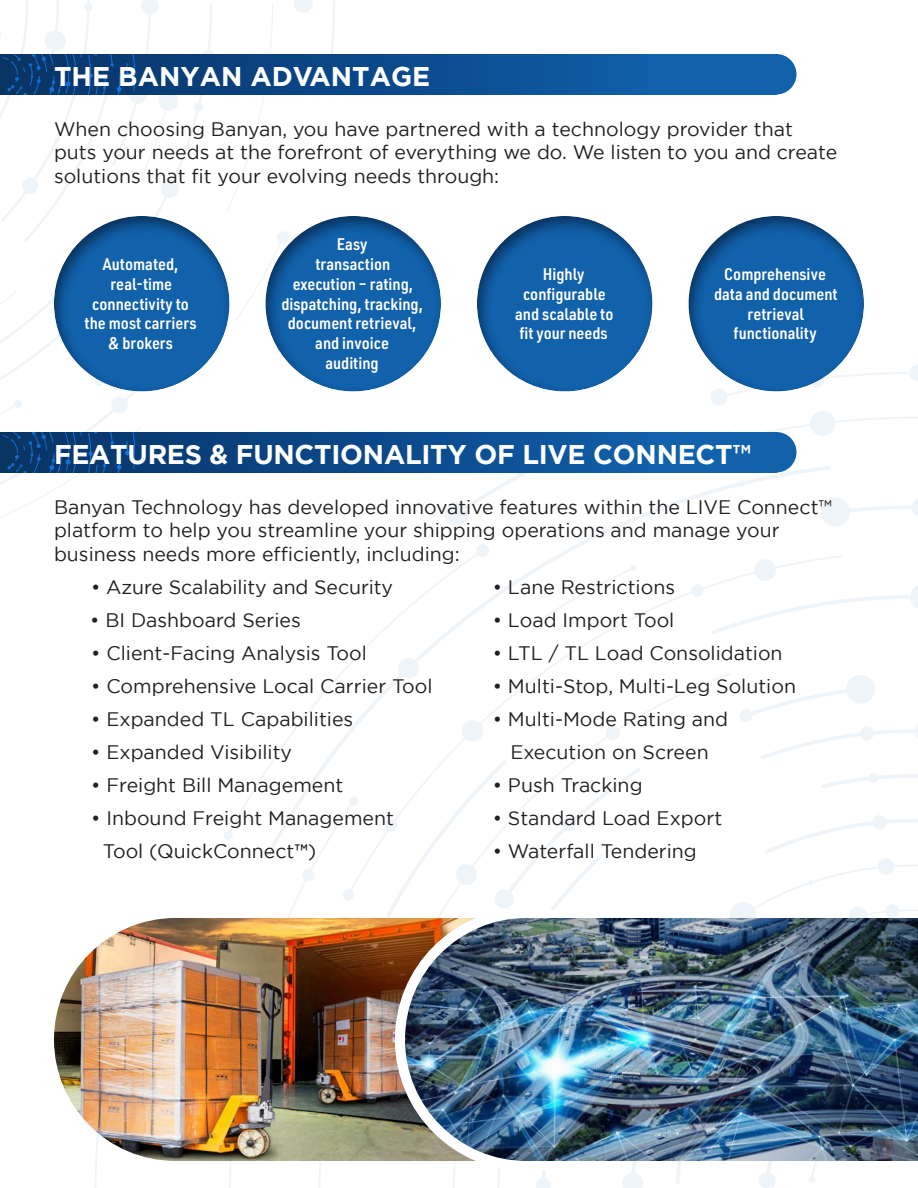
<style>
.page{position:relative;width:918px;height:1188px;background:#fff}
.page>*{position:absolute;margin:0;border:0;box-sizing:border-box;transform-origin:0 0}
.t1{font:700 27px "Gotham";letter-spacing:-.01em;color:#fff}
.t2{font:19.5px/23.4px "Gotham";color:#231f20}
.t3{font:600 16.5px/19.8px "URWDIN Semi Cond";color:#fff;text-align:center}
.s1{font-weight:500}
</style>
<div class="page">
<svg style="left:0;top:3px;width:285px;height:515px"></svg>
<div style="left:194px;top:102px;width:9px;height:10px;background:#eff4f9;border-radius:50%"></div>
<div style="left:202px;top:50px;width:12px;height:12px;background:#eff4f9;border-radius:50%"></div>
<div style="left:259px;top:53px;width:20px;height:19px;background:#eff4f9;border-radius:50%"></div>
<svg style="left:294px;top:0;width:41px;height:54px"></svg>
<svg style="left:226px;top:416px;width:692px;height:422px"></svg>
<svg style="left:451px;top:472px;width:130px;height:47px"></svg>
<svg style="left:759px;top:1161px;width:58px;height:27px"></svg>
<div style="left:885px;top:904px;width:14px;height:14px;background:#eff4f9;border-radius:50%"></div>
<div style="left:849px;top:907px;width:18px;height:18px;background:#eff4f9;border-radius:50%"></div>
<div style="left:878px;top:858px;width:16px;height:17px;background:#eff4f9;border-radius:50%"></div>
<svg style="left:808px;top:880px;width:5px;height:5px"></svg>
<div style="left:730px;top:902px;width:26px;height:27px;background:#eff4f9;border-radius:50%"></div>
<div style="left:872px;top:815px;width:15px;height:14px;background:#eff4f9;border-radius:50%"></div>
<svg style="left:453px;top:1161px;width:190px;height:27px"></svg>
<div style="left:868px;top:773px;width:10px;height:10px;background:#eff4f9;border-radius:50%"></div>
<svg style="left:915px;top:720px;width:3px;height:23px"></svg>
<div style="left:860px;top:727px;width:14px;height:14px;background:#eff4f9;border-radius:50%"></div>
<div style="left:846px;top:675px;width:29px;height:29px;background:#eff4f9;border-radius:50%"></div>
<div style="left:739px;top:709px;width:13px;height:13px;background:#eff4f9;border-radius:50%"></div>
<div style="left:562px;top:818px;width:14px;height:13px;background:#eff4f9;border-radius:50%"></div>
<div style="left:495px;top:889px;width:19px;height:20px;background:#eff4f9;border-radius:50%"></div>
<div style="left:606px;top:726px;width:14px;height:14px;background:#eff4f9;border-radius:50%"></div>
<div style="left:456px;top:864px;width:21px;height:21px;background:#eff4f9;border-radius:50%"></div>
<svg style="left:910px;top:584px;width:8px;height:26px"></svg>
<svg style="left:319px;top:1161px;width:2px;height:27px"></svg>
<div style="left:754px;top:559px;width:22px;height:22px;background:#eff4f9;border-radius:50%"></div>
<div style="left:691px;top:584px;width:13px;height:13px;background:#eff4f9;border-radius:50%"></div>
<div style="left:462px;top:720px;width:21px;height:22px;background:#eff4f9;border-radius:50%"></div>
<div style="left:385px;top:820px;width:12px;height:12px;background:#eff4f9;border-radius:50%"></div>
<div style="left:343px;top:889px;width:11px;height:12px;background:#eff4f9;border-radius:50%"></div>
<svg style="left:630px;top:565px;width:6px;height:6px"></svg>
<div style="left:349px;top:797px;width:9px;height:9px;background:#eff4f9;border-radius:50%"></div>
<div style="left:302px;top:869px;width:13px;height:12px;background:#eff4f9;border-radius:50%"></div>
<div style="left:398px;top:658px;width:21px;height:21px;background:#eff4f9;border-radius:50%"></div>
<div style="left:476px;top:544px;width:13px;height:13px;background:#eff4f9;border-radius:50%"></div>
<div style="left:224px;top:831px;width:9px;height:9px;background:#eff4f9;border-radius:50%"></div>
<svg style="left:717px;top:365px;width:201px;height:176px"></svg>
<div style="left:710px;top:388px;width:17px;height:18px;background:#eff4f9;border-radius:50%"></div>
<div style="left:445px;top:502px;width:24px;height:24px;background:#eff4f9;border-radius:50%"></div>
<div style="left:0;top:54px;width:776px;height:40px;background:#1161ab"></div>
<div style="left:756px;top:54px;width:40px;height:40px;background:#1161ab;border-radius:50%"></div>
<svg style="left:179px;top:54px;width:403px;height:40px;background:#0b498a"></svg>
<svg style="left:0;top:0;width:179px;height:416px"></svg>
<div style="left:0;top:432px;width:776px;height:40px;background:#1161ab"></div>
<div style="left:756px;top:432px;width:40px;height:40px;background:#1161ab;border-radius:50%"></div>
<svg style="left:135px;top:432px;width:447px;height:40px;background:#0b4888"></svg>
<svg style="left:0;top:432px;width:135px;height:40px;background:#093d77"></svg>
<img style="left:54px;top:918px;width:351px;height:243px">
<div style="left:52px;top:214px;width:179px;height:179px;background:#00000f;opacity:.5"></div>
<div style="left:264px;top:214px;width:178px;height:179px;background:#00000f;opacity:.5"></div>
<div style="left:476px;top:214px;width:178px;height:179px;background:#00000f;opacity:.5"></div>
<div style="left:687px;top:214px;width:179px;height:179px;background:#00000f;opacity:.5"></div>
<div style="left:395px;top:908px;width:263px;height:263px;background:#fff;border-radius:50%"></div>
<img style="left:405px;top:918px;width:513px;height:243px">
<p class="t1" style="left:54px;top:61px;width:378px">THE BANYAN ADVANTAGE</p>
<p class="t2" style="left:54px;top:117px;width:785px">When choosing Banyan, you have partnered with a technology provider that puts your needs at the forefront of everything we do. We listen to you and create solutions that fit your evolving needs through:</p>
<p class="t3" style="left:103px;top:254px;width:77px">Automated,</p>
<p class="t3" style="left:111px;top:273px;width:63px">real-time</p>
<p class="t3" style="left:92px;top:293px;width:98px">connectivity to</p>
<p class="t3" style="left:85px;top:313px;width:113px">the most carriers</p>
<p class="t3" style="left:108px;top:333px;width:66px">&amp; brokers</p>
<p class="t3" style="left:337px;top:234px;width:32px">Easy</p>
<p class="t3" style="left:315px;top:254px;width:76px">transaction</p>
<p class="t3" style="left:293px;top:273px;width:122px">execution – rating,</p>
<p class="t3" style="left:281px;top:293px;width:143px">dispatching, tracking, document retrieval, and invoice</p>
<p class="t3" style="left:325px;top:353px;width:55px">auditing</p>
<p class="t3" style="left:543px;top:264px;width:43px">Highly</p>
<p class="t3" style="left:523px;top:283px;width:84px">configurable</p>
<p class="t3" style="left:515px;top:303px;width:100px">and scalable to</p>
<p class="t3" style="left:520px;top:323px;width:90px">fit your needs</p>
<p class="t3" style="left:724px;top:264px;width:103px">Comprehensive</p>
<p class="t3" style="left:714px;top:283px;width:125px">data and document</p>
<p class="t3" style="left:748px;top:303px;width:58px">retrieval</p>
<p class="t3" style="left:734px;top:323px;width:85px">functionality</p>
<p class="t1" style="left:54px;top:439px;width:699px">FEATURES &amp; FUNCTIONALITY OF LIVE CONNECT™</p>
<p class="t2" style="left:54px;top:495px;width:780px">Banyan Technology has developed innovative features within the LIVE Connect™ platform to help you streamline your shipping operations and manage your business needs more efficiently, including:</p>
<p class="t2" style="left:91px;top:575px;width:303px">• Azure Scalability and Security</p>
<p class="t2" style="left:90px;top:608px;width:212px">• BI Dashboard Series</p>
<p class="t2" style="left:91px;top:641px;width:277px">• Client-Facing Analysis Tool</p>
<p class="t2" style="left:91px;top:674px;width:343px">• Comprehensive Local Carrier Tool</p>
<p class="t2" style="left:91px;top:707px;width:264px">• Expanded TL Capabilities</p>
<p class="t2" style="left:91px;top:740px;width:202px">• Expanded Visibility</p>
<p class="t2" style="left:91px;top:773px;width:254px">• Freight Bill Management</p>
<p class="t2" style="left:91px;top:806px;width:304px">• Inbound Freight Management</p>
<p class="t2" style="left:103px;top:839px;width:215px">Tool (QuickConnect<span class="s1">™</span>)</p>
<p class="t2" style="left:493px;top:575px;width:184px">• Lane Restrictions</p>
<p class="t2" style="left:493px;top:608px;width:183px">• Load Import Tool</p>
<p class="t2" style="left:493px;top:641px;width:291px">• LTL / TL Load Consolidation</p>
<p class="t2" style="left:493px;top:674px;width:305px">• Multi-Stop, Multi-Leg Solution</p>
<p class="t2" style="left:493px;top:707px;width:237px">• Multi-Mode Rating and</p>
<p class="t2" style="left:510px;top:740px;width:200px">Execution on Screen</p>
<p class="t2" style="left:493px;top:773px;width:151px">• Push Tracking</p>
<p class="t2" style="left:493px;top:806px;width:231px">• Standard Load Export</p>
<p class="t2" style="left:493px;top:839px;width:206px">• Waterfall Tendering</p>
</div>
